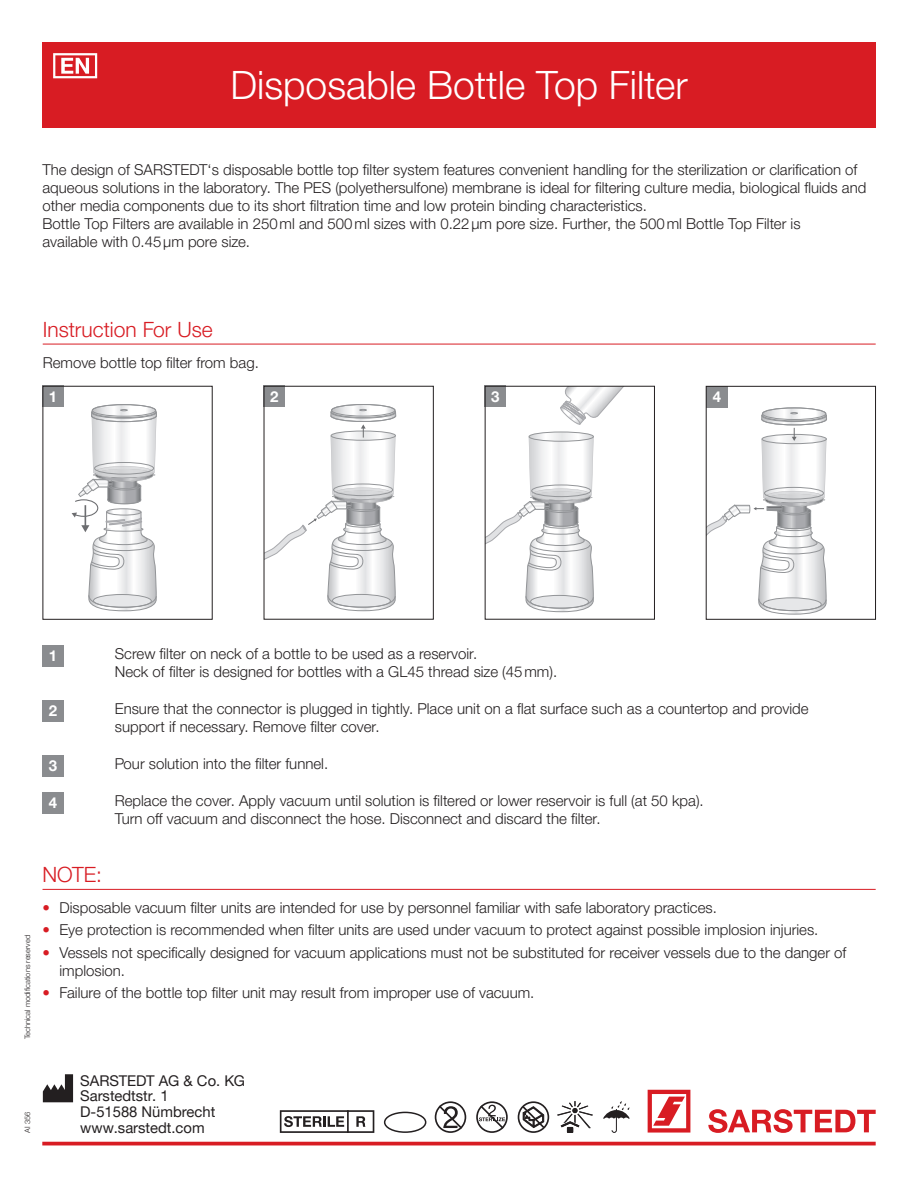
<style>
.page{position:relative;width:918px;height:1188px;background:#fff}
.page>*{position:absolute;margin:0;border:0;box-sizing:border-box;transform-origin:0 0}
.t1{font:300 39px "Helvetica Neue LTW1 G";color:#fff}
.t2{font:300 21px "Helvetica Neue LTW1 G";color:#d81c23}
.t3{font:300 15px/18px "Helvetica Neue LTW1 G";color:#231f20}
.t4{font:700 15px "Helvetica Neue LTW1 G";color:#fff}
.t5{font:14.85px/15.6px "Helvetica Neue LTW1 G";color:#231f20}
.t6{font:300 7.5px "Helvetica Neue LTW1 G";color:#231f20}
.s1{color:#d81c23}
</style>
<div class="page">
<hr style="left:43px;top:344px;width:833px;height:1px;background:#d81c23">
<svg style="left:648px;top:1090px;width:42px;height:43px"></svg>
<svg style="left:708px;top:1109px;width:168px;height:24px"></svg>
<hr style="left:42px;top:1142px;width:834px;height:3px;background:#d81c23">
<div style="left:43px;top:43px;width:833px;height:85px;background:#d81c23"></div>
<hr style="left:43px;top:889px;width:833px;height:1px;background:#d81c23">
<div style="left:43px;top:645px;width:21px;height:22px;background:#8a8c8f"></div>
<div style="left:43px;top:700px;width:21px;height:22px;background:#8a8c8f"></div>
<div style="left:43px;top:755px;width:21px;height:22px;background:#8a8c8f"></div>
<div style="left:43px;top:792px;width:21px;height:22px;background:#8a8c8f"></div>
<svg style="left:53px;top:53px;width:44px;height:25px"></svg>
<svg style="left:43px;top:1074px;width:30px;height:28px"></svg>
<svg style="left:280px;top:1110px;width:94px;height:23px"></svg>
<svg style="left:603px;top:1101px;width:27px;height:32px"></svg>
<svg style="left:518px;top:1101px;width:31px;height:32px"></svg>
<svg style="left:558px;top:1101px;width:34px;height:32px"></svg>
<svg style="left:435px;top:1101px;width:31px;height:32px"></svg>
<svg style="left:476px;top:1101px;width:32px;height:32px"></svg>
<div style="left:384px;top:1112px;width:42px;height:21px;border:2px solid #231f20;border-radius:50%"></div>
<div style="left:43px;top:386px;width:21px;height:21px;background:#8a8c8f"></div>
<div style="left:264px;top:386px;width:21px;height:21px;background:#8a8c8f"></div>
<div style="left:485px;top:386px;width:21px;height:21px;background:#8a8c8f"></div>
<svg style="left:560px;top:388px;width:63px;height:37px"></svg>
<svg style="left:487px;top:432px;width:107px;height:181px"></svg>
<div style="left:529px;top:432px;width:65px;height:9px;border:1px solid #939598;border-radius:50%"></div>
<div style="left:485px;top:386px;width:170px;height:234px;border:1px solid #231f20"></div>
<div style="left:706px;top:386px;width:22px;height:22px;background:#8a8c8f"></div>
<svg style="left:708px;top:407px;width:119px;height:208px"></svg>
<div style="left:706px;top:386px;width:170px;height:234px;border:1px solid #231f20"></div>
<svg style="left:266px;top:404px;width:130px;height:208px"></svg>
<div style="left:264px;top:386px;width:170px;height:234px;border:1px solid #231f20"></div>
<svg style="left:72px;top:404px;width:85px;height:208px"></svg>
<div style="left:43px;top:386px;width:170px;height:234px;border:1px solid #231f20"></div>
<h1 class="t1" style="left:231px;top:61px;width:459px">Disposable Bottle Top Filter</h1>
<p class="t3" style="left:43px;top:161px;width:825px">The design of SARSTEDT‘s disposable bottle top filter system features convenient handling for the sterilization or clarification of aqueous solutions in the laboratory. The PES (polyethersulfone) membrane is ideal for filtering culture media, biological fluids and other media components due to its short filtration time and low protein binding characteristics.<br>Bottle Top Filters are available in 250 ml and 500 ml sizes with 0.22 µm pore size. Further, the 500 ml Bottle Top Filter is<br>available with 0.45 µm pore size.</p>
<h2 class="t2" style="left:43px;top:317px;width:172px">Instruction For Use</h2>
<p class="t3" style="left:43px;top:353px;width:218px">Remove bottle top filter from bag.</p>
<p class="t4" style="left:49px;top:387px;width:10px">1</p>
<p class="t4" style="left:270px;top:387px;width:10px">2</p>
<p class="t4" style="left:491px;top:387px;width:10px">3</p>
<p class="t4" style="left:713px;top:388px;width:10px">4</p>
<p class="t4" style="left:49px;top:647px;width:10px">1</p>
<p class="t3" style="left:115px;top:645px;width:444px">Screw filter on neck of a bottle to be used as a reservoir.<br>Neck of filter is designed for bottles with a GL45 thread size (45 mm).</p>
<p class="t4" style="left:49px;top:702px;width:10px">2</p>
<p class="t3" style="left:115px;top:700px;width:695px">Ensure that the connector is plugged in tightly. Place unit on a flat surface such as a countertop and provide support if necessary. Remove filter cover.</p>
<p class="t4" style="left:49px;top:757px;width:10px">3</p>
<p class="t3" style="left:115px;top:755px;width:215px">Pour solution into the filter funnel.</p>
<p class="t4" style="left:49px;top:794px;width:10px">4</p>
<p class="t3" style="left:115px;top:792px;width:591px">Replace the cover. Apply vacuum until solution is filtered or lower reservoir is full ( at 50 kpa).<br>Turn off vacuum and disconnect the hose. Disconnect and discard the filter.</p>
<p class="t6" style="left:23px;top:1039px;width:106px;rotate:-90deg">Technical modifications reserved</p>
<h2 class="t2" style="left:43px;top:862px;width:61px">NOTE:</h2>
<p class="t3" style="left:43px;top:899px;width:676px"><span class="s1">•</span> Disposable vacuum filter units are intended for use by personnel familiar with safe laboratory practices.</p>
<p class="t3" style="left:43px;top:921px;width:777px"><span class="s1">•</span> Eye protection is recommended when filter units are used under vacuum to protect against possible implosion injuries.</p>
<p class="t3" style="left:60px;top:943px;width:788px;text-indent:-17px"><span class="s1">•</span> Vessels not specifically designed for vac uum applications must not be substituted for receiver vessels due to the danger of implosion.</p>
<p class="t3" style="left:43px;top:983px;width:493px"><span class="s1">•</span> Failure of the bottle top filter unit may result from improper use of vacuum.</p>
<p class="t6" style="left:23px;top:1133px;width:22px;rotate:-90deg">AI 356</p>
<p class="t5" style="left:80px;top:1072px;width:166px">SARSTEDT AG &amp; Co. KG<br>Sarstedtstr. 1<br>D-51588 Nümbrecht www.sarstedt.com</p>
</div>
